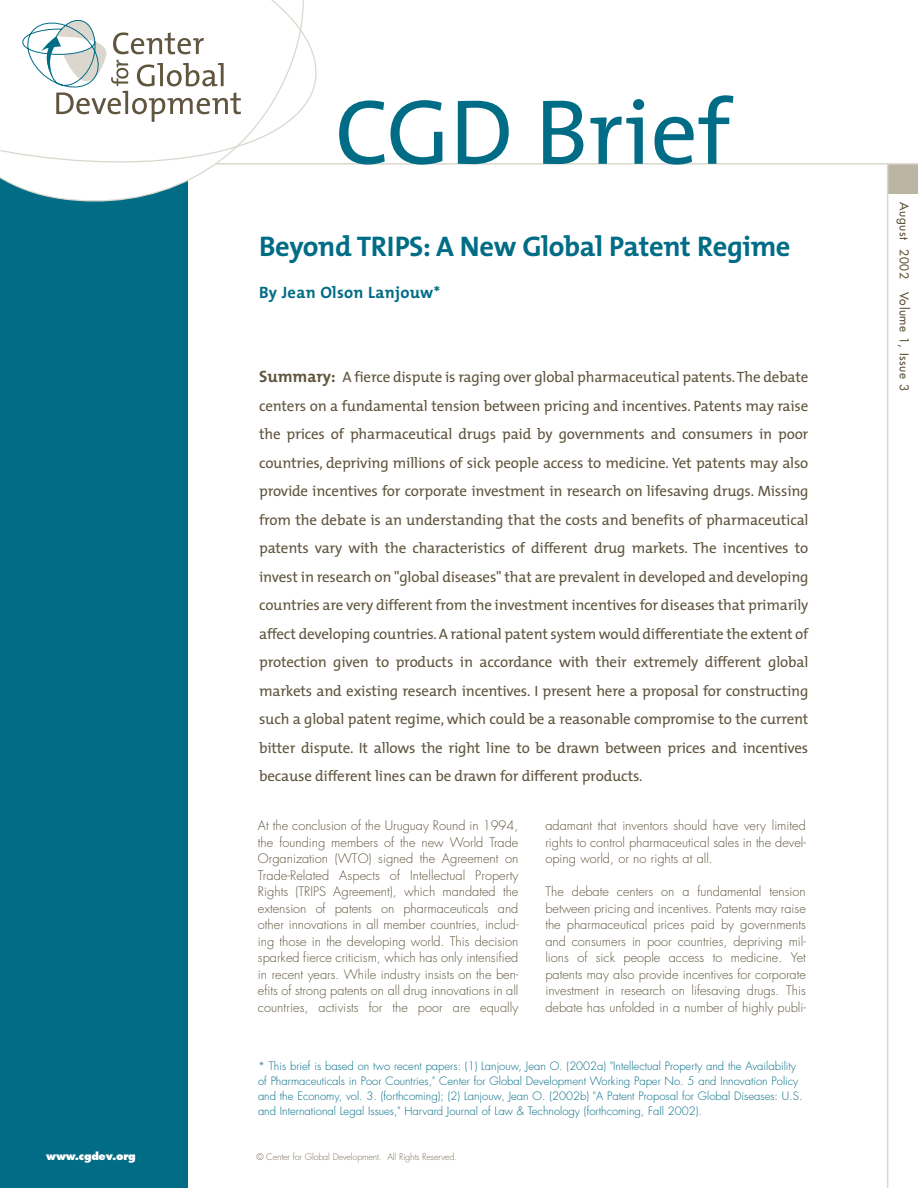
<style>
.page{position:relative;width:918px;height:1188px;background:#fff}
.page>*{position:absolute;margin:0;border:0;box-sizing:border-box;transform-origin:0 0}
.t1{font:93px "The Mix";color:#006c85}
.t2{font:700 28.5px "The Mix";letter-spacing:-.015em;color:#006c85}
.t3{font:700 16.5px "The Mix";letter-spacing:.02em;color:#006c85}
.t4{font:15px/28.5px "The Mix";letter-spacing:-.01em;color:#60553e;text-align:justify}
.t5{font:300 12.75px/16.5px "Futura";color:#60553e;text-align:justify}
.t6{font:12px "Futura";letter-spacing:.045em;color:#60553e}
.t7{font:300 11.25px/15px "Futura";color:#006c85}
.t8{font:800 10.5px "Futura";letter-spacing:-.025em;color:#fff}
.t9{font:300 9px "Futura";letter-spacing:-.02em;color:#7f745e}
.s1{font-weight:700;font-size:16.5px}
</style>
<div class="page">
<div style="left:0;top:167px;width:187px;height:1021px;background:#006c85"></div>
<div style="left:888px;top:164px;width:30px;height:30px;background:#bcb4a3"></div>
<hr style="left:83px;top:163px;width:835px;height:2px;background:#dbd7ce">
<hr style="left:887px;top:164px;width:1px;height:1024px;background:#dbd7ce">
<svg style="left:0;top:0;width:356px;height:212px"></svg>
<svg style="left:22px;top:17px;width:219px;height:105px"></svg>
<p class="t8" style="left:46px;top:1152px;width:91px">www.cgdev.org</p>
<h1 class="t1" style="left:335px;top:95px;width:397px">CGD Brief</h1>
<h2 class="t2" style="left:259px;top:235px;width:533px">Beyond TRIPS: A New Global Patent Regime</h2>
<p class="t3" style="left:259px;top:285px;width:182px">By Jean Olson Lanjouw*</p>
<p class="t4" style="left:259px;top:364px;width:551px"><span class="s1">Summary:</span> A fierce dispute is raging over global pharmaceutical patents.The debate centers on a fundamental tension between pricing and incentives. Patents may raise the prices of pharmaceutical drugs paid by governments and consumers in poor countries, depriving millions of sick people access to medicine. Yet patents may also provide incentives for corporate investment in research on lifesaving drugs. Missing from the debate is an understanding that the costs and benefits of pharmaceutical patents vary with the characteristics of different drug markets. The incentives to invest in research on "global diseases" that are prevalent in developed and developing countries are very different from the investment incentives for diseases that primarily affect developing countries. A rational patent system would differentiate the extent of protection given to products in accordance with their extremely different global markets and existing research incentives. I present here a proposal for constructing such a global patent regime, which could be a reasonable compromise to the current bitter dispute. It allows the right line to be drawn between prices and incentives because different lines can be drawn for different products.</p>
<p class="t5" style="left:258px;top:818px;width:262px">At the conclusion of the Uruguay Round in 1994, the founding members of the new World Trade Organization (WTO) signed the Agreement on Trade-Related Aspects of Intellectual Property Rights (TRIPS Agreement), which mandated the extension of patents on pharmaceuticals and other innovations in all member countries, includ&shy;ing those in the developing world. This decision sparked fierce criticism, which has only intensified in recent years. While industry insists on the ben&shy;efits of strong patents on all drug innovations in all countries, activists for the poor are equally</p>
<p class="t5" style="left:545px;top:818px;width:262px">adamant that inventors should have very limited rights to control pharmaceutical sales in the devel&shy;oping world, or no rights at all.</p>
<p class="t5" style="left:545px;top:884px;width:262px">The debate centers on a fundamental tension between pricing and incentives. Patents may raise the pharmaceutical prices paid by governments and consumers in poor countries, depriving mil&shy;lions of sick people access to medicine. Yet patents may also provide incentives for corporate investment in research on lifesaving drugs. This debate has unfolded in a number of highly publi-</p>
<p class="t7" style="left:258px;top:1059px;width:546px">* This brief is based on two recent papers: (1) Lanjouw, Jean O. (2002a) "Intellectual Property and the Availability of Pharmaceuticals in Poor Countries," Center for Global Development Working Paper No. 5 and Innovation Policy and the Economy, vol. 3. (forthcoming); (2) Lanjouw, Jean O. (2002b) "A Patent Proposal for Global Diseases: U.S. and International Legal Issues," Harvard Journal of Law &amp; Technology (forthcoming, Fall 2002).</p>
<p class="t9" style="left:256px;top:1153px;width:202px">© Center for Global Development. All Rights Reserved.</p>
<p class="t6" style="left:910px;top:202px;width:190px;rotate:90deg">August 2002 Volume 1, Issue 3</p>
</div>
